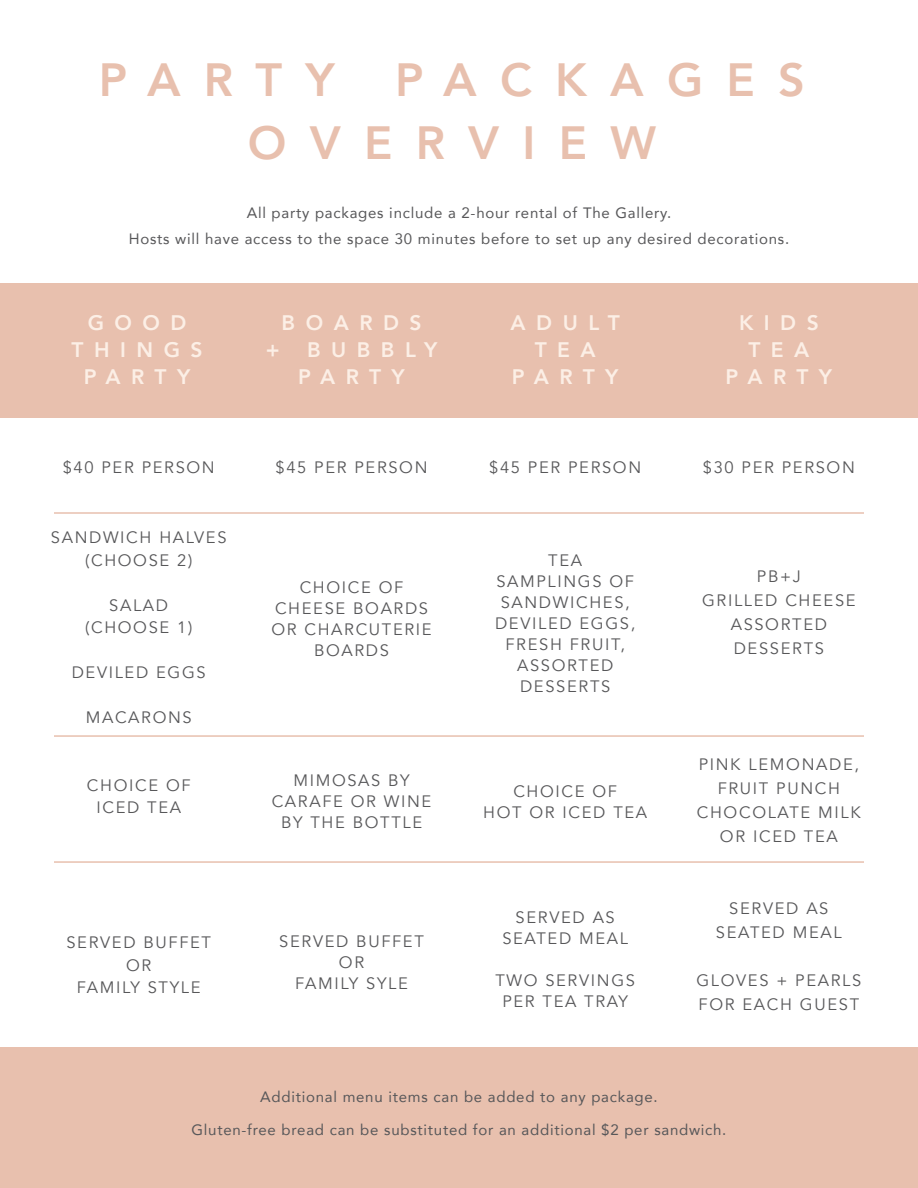
<style>
.page{position:relative;width:918px;height:1188px;background:#fff}
.page>*{position:absolute;margin:0;border:0;box-sizing:border-box;transform-origin:0 0}
.t1{font:800 46.5px/63px "Avenir";letter-spacing:.5em;color:#e8c0ae}
.t2{font:800 21px/27px "Avenir";letter-spacing:.5em;color:#fcefe6;text-align:center}
.t3{font:16.5px/21px "Avenir";letter-spacing:.1em;color:#575759;text-align:center}
.t4{font:15px/25.5px "Avenir";letter-spacing:.05em;color:#575759;text-align:center}
</style>
<div class="page">
<div style="left:0;top:284px;width:918px;height:134px;background:#e8c0ae"></div>
<div style="left:0;top:1048px;width:918px;height:140px;background:#e8c0ae"></div>
<hr style="left:54px;top:512px;width:810px;height:2px;background:#e8c0ae">
<hr style="left:54px;top:735px;width:810px;height:2px;background:#e8c0ae">
<hr style="left:54px;top:861px;width:810px;height:2px;background:#e8c0ae">
<h1 class="t1" style="left:248px;top:48px;width:559px;text-indent:147px">PACKAGES<br>OVERVIEW</h1>
<h1 class="t1" style="left:99px;top:48px;width:237px">PARTY</h1>
<p class="t4" style="left:129px;top:200px;width:662px">All party packages include a 2-hour rental of The Gallery.<br>Hosts will have access to the space 30 minutes before to set up any desired decorations.</p>
<p class="t2" style="left:72px;top:309px;width:133px">GOOD<br>THINGS<br>PARTY</p>
<p class="t3" style="left:63px;top:457px;width:153px">$40 PER PERSON</p>
<p class="t3" style="left:51px;top:526px;width:177px;line-height:22.5px">SANDWICH HALVES (CHOOSE 2)</p>
<p class="t3" style="left:85px;top:594px;width:109px;line-height:22.5px">SALAD (CHOOSE 1)</p>
<p class="t3" style="left:72px;top:662px;width:136px">DEVILED EGGS</p>
<p class="t3" style="left:86px;top:707px;width:108px">MACARONS</p>
<p class="t3" style="left:87px;top:774px;width:105px;line-height:22.5px">CHOICE OF<br>ICED TEA</p>
<p class="t2" style="left:282px;top:309px;width:141px">BOARDS</p>
<p class="t2" style="left:266px;top:336px;width:15px">+</p>
<p class="t2" style="left:298px;top:336px;width:141px;text-align:left;text-indent:9px">BUBBLY<br>PARTY</p>
<p class="t3" style="left:276px;top:457px;width:153px">$45 PER PERSON</p>
<p class="t3" style="left:271px;top:577px;width:162px">CHOICE OF<br>CHEESE BOARDS<br>OR CHARCUTERIE<br>BOARDS</p>
<p class="t3" style="left:272px;top:770px;width:161px">MIMOSAS BY<br>CARAFE OR WINE<br>BY THE BOTTLE</p>
<p class="t3" style="left:66px;top:931px;width:146px;line-height:22.5px">SERVED BUFFET<br>OR<br>FAMILY STYLE</p>
<p class="t3" style="left:279px;top:931px;width:146px">SERVED BUFFET<br>OR<br>FAMILY SYLE</p>
<p class="t2" style="left:511px;top:309px;width:111px">ADULT<br>TEA<br>PARTY</p>
<p class="t3" style="left:489px;top:457px;width:153px">$45 PER PERSON</p>
<p class="t3" style="left:495px;top:550px;width:142px">TEA<br>SAMPLINGS OF<br>SANDWICHES,<br>DEVILED EGGS,<br>FRESH FRUIT,<br>ASSORTED<br>DESSERTS</p>
<p class="t3" style="left:483px;top:781px;width:166px">CHOICE OF<br>HOT OR ICED TEA</p>
<p class="t3" style="left:502px;top:907px;width:127px">SERVED AS<br>SEATED MEAL</p>
<p class="t3" style="left:495px;top:970px;width:141px">TWO SERVINGS<br>PER TEA TRAY</p>
<p class="t2" style="left:726px;top:309px;width:108px">KIDS<br>TEA<br>PARTY</p>
<p class="t3" style="left:703px;top:457px;width:153px">$30 PER PERSON</p>
<p class="t3" style="left:702px;top:565px;width:155px;line-height:24px">PB+J<br>GRILLED CHEESE<br>ASSORTED<br>DESSERTS</p>
<p class="t3" style="left:697px;top:752px;width:166px;line-height:24px">PINK LEMONADE,<br>FRUIT PUNCH<br>CHOCOLATE MILK<br>OR ICED TEA</p>
<p class="t3" style="left:716px;top:896px;width:127px;line-height:24px">SERVED AS<br>SEATED MEAL</p>
<p class="t3" style="left:696px;top:968px;width:166px;line-height:24px;text-align:left">GLOVES + PEARLS<br>FOR EACH GUEST</p>
<p class="t4" style="left:260px;top:1084px;width:399px">Additional menu items can be added to any package.</p>
<p class="t4" style="left:192px;top:1117px;width:536px">Gluten-free bread can be substituted for an additional $2 per sandwich.</p>
</div>
